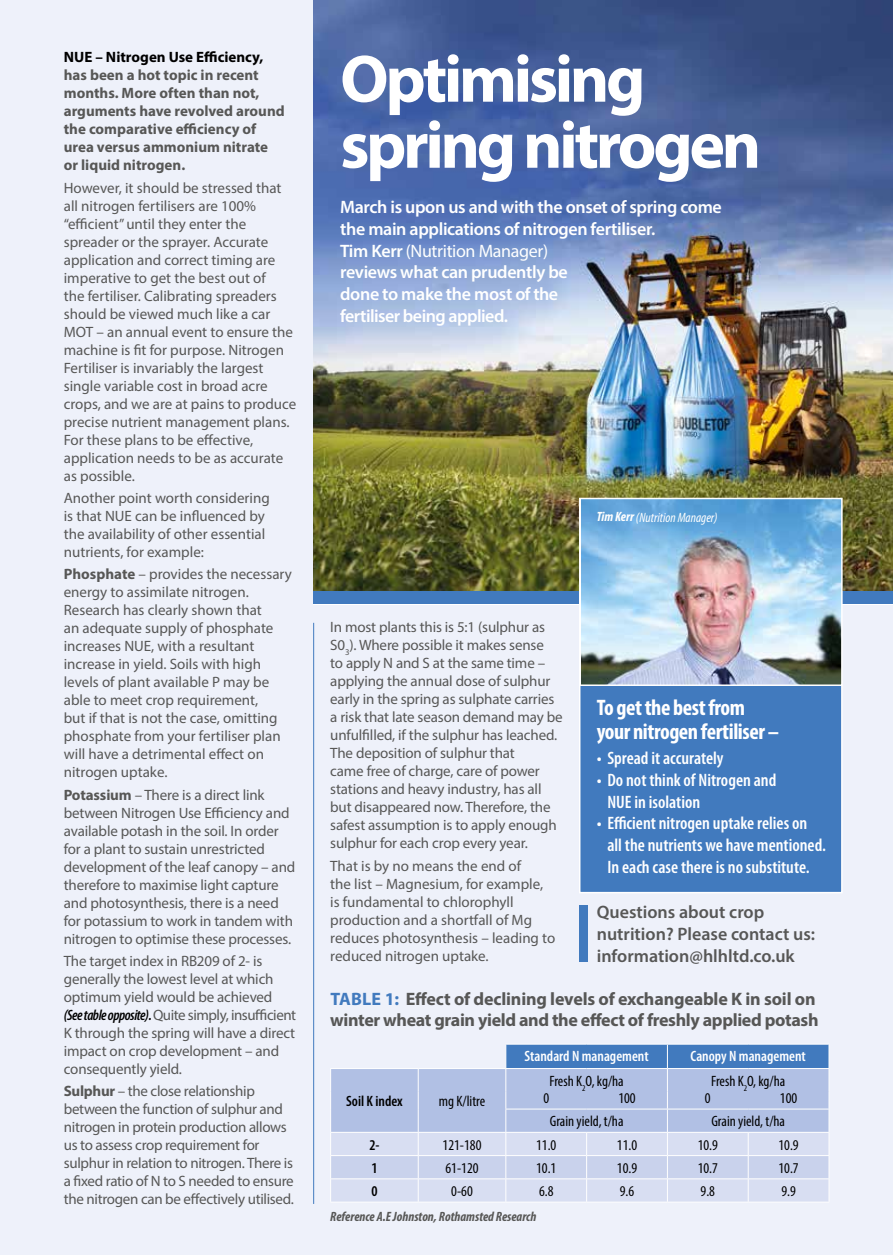
<style>
.page{position:relative;width:893px;height:1255px;background:#fff}
.page>*{position:absolute;margin:0;border:0;box-sizing:border-box;transform-origin:0 0}
.t1{font:700 67.5px/66px "Myriad Pro";letter-spacing:-.05em;color:#fff}
.t2{font:700 condensed 22.5px/24px "Myriad Pro";letter-spacing:-.02em;color:#fff}
.t3{font:600 18px/21.6px "Myriad Pro";letter-spacing:-.02em;color:#fff}
.t4{font:600 condensed 18px/21.6px "Myriad Pro";color:#fff}
.t5{font:700 18px/21.6px "Myriad Pro";letter-spacing:-.02em;color:#575756}
.t6{font:600 18px/21.6px "Myriad Pro";color:#575756}
.t7{font:15px/18px "Myriad Pro";letter-spacing:-.01em;color:#575756}
.t8{font:700 15px/18px "Myriad Pro";color:#575756}
.t9{font:condensed 15px "Myriad Pro";color:#000}
.t10{font:600 condensed 15px "Myriad Pro";color:#fff}
.t11{font:700 15px "Myriad Pro";color:#000}
.t12{font:600 condensed 15px "Myriad Pro";color:#000}
.t13{font:italic 700 condensed 13.5px "Myriad Pro";color:#575756}
.t14{font:italic condensed 13.5px "Myriad Pro";color:#fff}
.s1{font-weight:700}
.s2{font-weight:600;font-style:italic;font-stretch:condensed;color:#000}
.s3{font-weight:400}
.s4{color:#417abe}
</style>
<div class="page">
<div style="left:0;top:0;width:893px;height:1254px;background:#eef1fa"></div>
<hr style="left:313px;top:622px;width:1px;height:581px;background:#417abe">
<img style="left:313px;top:0;width:580px;height:591px">
<div style="left:313px;top:591px;width:580px;height:13px;background:#417abe"></div>
<hr style="left:330px;top:1201px;width:88px;height:1px;background:#fff">
<hr style="left:418px;top:1201px;width:88px;height:1px;background:#fff">
<hr style="left:506px;top:1201px;width:81px;height:1px;background:#fff">
<hr style="left:587px;top:1201px;width:80px;height:1px;background:#fff">
<hr style="left:667px;top:1201px;width:81px;height:1px;background:#fff">
<hr style="left:748px;top:1201px;width:81px;height:1px;background:#fff">
<hr style="left:505px;top:1043px;width:82px;height:1px;background:#fff">
<hr style="left:587px;top:1043px;width:80px;height:1px;background:#fff">
<hr style="left:667px;top:1043px;width:81px;height:1px;background:#fff">
<hr style="left:748px;top:1043px;width:81px;height:1px;background:#fff">
<svg style="left:330px;top:1044px;width:499px;height:157px;background:#bbc9e7"></svg>
<div style="left:580px;top:904px;width:8px;height:57px;background:#417abe"></div>
<div style="left:579px;top:680px;width:264px;height:213px;background:#417abe;border:2px solid #fff"></div>
<img style="left:582px;top:500px;width:258px;height:183px">
<div style="left:579px;top:497px;width:264px;height:189px;border:2px solid #fff"></div>
<p class="t11" style="left:64px;top:47px;width:201px">NUE – Nitrogen Use Efficiency,</p>
<p class="t8" style="left:64px;top:66px;width:222px">has been a hot topic in recent months. More often than not, arguments have revolved around the comparative efficiency of urea versus ammonium nitrate or liquid nitrogen.</p>
<p class="t7" style="left:64px;top:178px;width:234px">However, it should be stressed that all nitrogen fertilisers are 100% “efficient” until they enter the spreader or the sprayer. Accurate application and correct timing are imperative to get the best out of<br>the fertiliser. Calibrating spreaders should be viewed much like a car MOT – an annual event to ensure the machine is fit for purpose. Nitrogen Fertiliser is invariably the largest single variable cost in broad acre crops, and we are at pains to produce precise nutrient management plans.<br>For these plans to be effective, application needs to be as accurate as possible.</p>
<p class="t7" style="left:64px;top:488px;width:207px">Another point worth considering is that NUE can be influenced by the availability of other essential nutrients, for example:</p>
<p class="t7" style="left:64px;top:565px;width:230px"><span class="s1">Phosphate</span> – provides the necessary energy to assimilate nitrogen.<br>Research has clearly shown that<br>an adequate supply of phosphate increases NUE, with a resultant increase in yield. Soils with high levels of plant available P may be able to meet crop requirement,<br>but if that is not the case, omitting phosphate from your fertiliser plan will have a detrimental effect on nitrogen uptake.</p>
<p class="t7" style="left:64px;top:785px;width:233px"><span class="s1">Potassium</span> – There is a direct link between Nitrogen Use Efficiency and available potash in the soil. In order for a plant to sustain unrestricted development of the leaf canopy – and therefore to maximise light capture and photosynthesis, there is a need for potassium to work in tandem with nitrogen to optimise these processes.</p>
<p class="t7" style="left:64px;top:951px;width:234px">The target index in RB209 of 2- is generally the lowest level at which optimum yield would be achieved<br><span class="s2">(See table opposite).</span> Quite simply, insufficient K through the spring will have a direct impact on crop development – and consequently yield.</p>
<p class="t7" style="left:64px;top:1081px;width:232px"><span class="s1">Sulphur</span> – the close relationship between the function of sulphur and nitrogen in protein production allows us to assess crop requirement for sulphur in relation to nitrogen. There is a fixed ratio of N to S needed to ensure the nitrogen can be effectively utilised.</p>
<h1 class="t1" style="left:340px;top:44px;width:422px">Optimising spring nitrogen</h1>
<p class="t3" style="left:340px;top:196px;width:383px">March is upon us and with the onset of spring come the main applications of nitrogen fertiliser.<br>Tim Kerr <span class="s3">(Nutrition Manager)<br></span>reviews what can prudently be<br>done to make the most of the<br>fertiliser being applied.</p>
<p class="t14" style="left:597px;top:510px;width:122px"><span class="s1">Tim Kerr</span> (Nutrition Manager)</p>
<p class="t7" style="left:330px;top:618px;width:234px">In most plants this is 5:1 (sulphur as S0<sub>3</sub>). Where possible it makes sense<br>to apply N and S at the same time – applying the annual dose of sulphur early in the spring as sulphate carries a risk that late season demand may be unfulfilled, if the sulphur has leached.<br>The deposition of sulphur that<br>came free of charge, care of power stations and heavy industry, has all but disappeared now. Therefore, the safest assumption is to apply enough sulphur for each crop every year.</p>
<p class="t7" style="left:330px;top:856px;width:227px">That is by no means the end of<br>the list – Magnesium, for example, is fundamental to chlorophyll production and a shortfall of Mg reduces photosynthesis – leading to reduced nitrogen uptake.</p>
<h2 class="t2" style="left:597px;top:694px;width:184px">To get the best from your nitrogen fertiliser –</h2>
<p class="t4" style="left:597px;top:747px;width:128px">• Spread it accurately</p>
<p class="t4" style="left:607px;top:769px;width:170px;text-indent:-11px">• Do not think of Nitrogen and<br>NUE in isolation</p>
<p class="t4" style="left:607px;top:812px;width:220px;text-indent:-11px">• Efficient nitrogen uptake relies on all the nutrients we have mentioned.<br>In each case there is no substitute.</p>
<p class="t6" style="left:597px;top:901px;width:220px">Questions about crop nutrition? Please contact us: information@hlhltd.co.uk</p>
<p class="t5" style="left:330px;top:987px;width:490px"><span class="s4">TABLE 1:</span> Effect of declining levels of exchangeable K in soil on winter wheat grain yield and the effect of freshly applied potash</p>
<p class="t10" style="left:525px;top:1047px;width:126px">Standard N management</p>
<p class="t10" style="left:691px;top:1047px;width:117px">Canopy N management</p>
<p class="t12" style="left:346px;top:1091px;width:58px">Soil K index</p>
<p class="t9" style="left:439px;top:1091px;width:48px">mg K/litre</p>
<p class="t9" style="left:549px;top:1071px;width:76px">Fresh K<sub>2</sub>O, kg/ha</p>
<p class="t9" style="left:711px;top:1071px;width:76px">Fresh K<sub>2</sub>O, kg/ha</p>
<p class="t9" style="left:543px;top:1088px;width:7px">0</p>
<p class="t9" style="left:618px;top:1088px;width:19px">100</p>
<p class="t9" style="left:705px;top:1088px;width:7px">0</p>
<p class="t9" style="left:780px;top:1088px;width:19px">100</p>
<p class="t9" style="left:550px;top:1112px;width:75px">Grain yield, t/ha</p>
<p class="t9" style="left:711px;top:1112px;width:75px">Grain yield, t/ha</p>
<p class="t12" style="left:369px;top:1135px;width:12px">2-</p>
<p class="t9" style="left:443px;top:1135px;width:40px">121-180</p>
<p class="t9" style="left:536px;top:1135px;width:22px">11.0</p>
<p class="t9" style="left:617px;top:1135px;width:22px">11.0</p>
<p class="t9" style="left:698px;top:1135px;width:22px">10.9</p>
<p class="t9" style="left:778px;top:1135px;width:22px">10.9</p>
<p class="t12" style="left:371px;top:1158px;width:8px">1</p>
<p class="t9" style="left:445px;top:1158px;width:35px">61-120</p>
<p class="t9" style="left:536px;top:1158px;width:22px">10.1</p>
<p class="t9" style="left:617px;top:1158px;width:22px">10.9</p>
<p class="t9" style="left:698px;top:1158px;width:22px">10.7</p>
<p class="t9" style="left:778px;top:1158px;width:22px">10.7</p>
<p class="t12" style="left:371px;top:1181px;width:8px">0</p>
<p class="t9" style="left:451px;top:1181px;width:23px">0-60</p>
<p class="t9" style="left:539px;top:1181px;width:16px">6.8</p>
<p class="t9" style="left:620px;top:1181px;width:16px">9.6</p>
<p class="t9" style="left:701px;top:1181px;width:16px">9.8</p>
<p class="t9" style="left:781px;top:1181px;width:16px">9.9</p>
<p class="t13" style="left:330px;top:1207px;width:208px">Reference A.E Johnston, Rothamsted Research</p>
</div>
